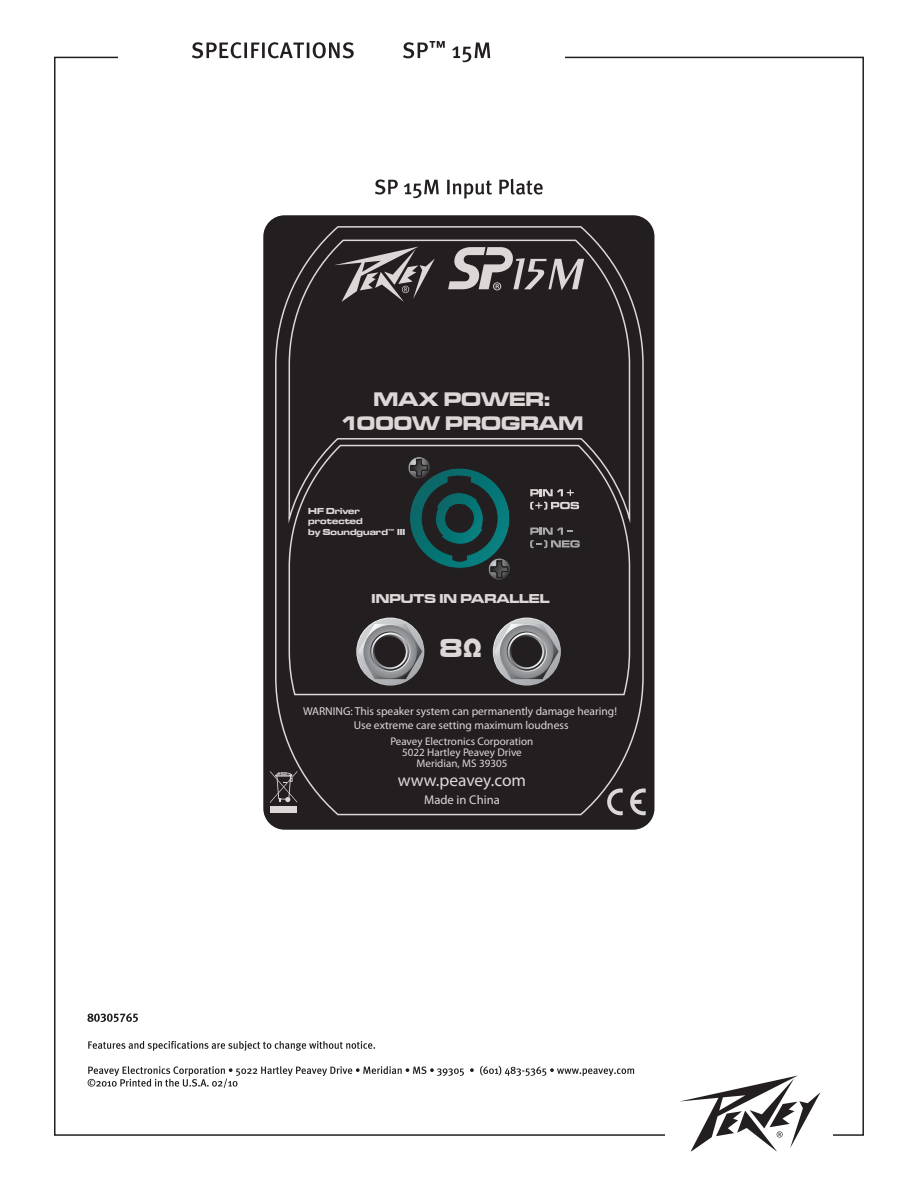
<style>
.page{position:relative;width:918px;height:1188px;background:#fff}
.page>*{position:absolute;margin:0;border:0;box-sizing:border-box;transform-origin:0 0}
.t1{font:27px "Microgramma D Bold Exte";color:#dcd8d7}
.t2{font:20.25px/24.3px "Microgramma D Bold Exte";color:#dcd8d7;text-align:center}
.t3{font:17.4px "Myriad Pro";color:#dcd8d7}
.t4{font:13.35px "Microgramma D Bold Exte";color:#dcd8d7}
.t5{font:12.6px "Myriad Pro";color:#dcd8d7}
.t6{font:11.55px/13.8px "Myriad Pro";color:#dcd8d7;text-align:center}
.t7{font:11.1px/11.1px "Myriad Pro";color:#dcd8d7;text-align:center}
.t8{font:9px/10.8px "Microgramma D Bold Exte";color:#dcd8d7}
.t9{font:4.5px "Microgramma D Bold Exte";color:#dcd8d7}
</style>
<div class="page">
<svg style="left:680px;top:1076px;width:141px;height:75px"></svg>
<svg style="left:375px;top:179px;width:168px;height:20px"></svg>
<svg style="left:87px;top:1013px;width:51px;height:9px"></svg>
<svg style="left:88px;top:1041px;width:287px;height:10px"></svg>
<svg style="left:88px;top:1066px;width:546px;height:22px"></svg>
<svg style="left:192px;top:41px;width:253px;height:17px"></svg>
<svg style="left:452px;top:43px;width:38px;height:19px"></svg>
<div style="left:263px;top:215px;width:391px;height:615px;background:#231f20;border-radius:21px"></div>
<svg style="left:275px;top:226px;width:369px;height:590px"></svg>
<svg style="left:607px;top:788px;width:16px;height:27px"></svg>
<svg style="left:630px;top:788px;width:16px;height:27px"></svg>
<div style="left:271px;top:806px;width:26px;height:7px;background:#dcd8d7"></div>
<svg style="left:270px;top:771px;width:28px;height:32px"></svg>
<svg style="left:530px;top:489px;width:44px;height:7px"></svg>
<svg style="left:530px;top:502px;width:49px;height:8px"></svg>
<svg style="left:530px;top:528px;width:50px;height:20px"></svg>
<svg style="left:448px;top:247px;width:136px;height:43px"></svg>
<h2 class="t2" style="left:340px;top:386px;width:244px">MAX POWER:<br>1000W PROGRAM</h2>
<p class="t8" style="left:308px;top:505px;width:99px">HF Driver protected<br>by Soundguard III</p>
<p class="t9" style="left:388px;top:528px;width:7px">™</p>
<p class="t4" style="left:372px;top:589px;width:179px">INPUTS IN PARALLEL</p>
<h1 class="t1" style="left:439px;top:630px;width:44px">8Ω</h1>
<p class="t6" style="left:303px;top:704px;width:316px">WARNING: This speaker system can permanently damage hearing!<br>Use extreme care setting maximum loudness</p>
<p class="t7" style="left:391px;top:736px;width:144px">Peavey Electronics Corporation<br>5022 Hartley Peavey Drive<br>Meridian, MS 39305</p>
<h3 class="t3" style="left:398px;top:769px;width:130px">www.peavey.com</h3>
<p class="t5" style="left:424px;top:792px;width:77px">Made in China</p>
</div>
